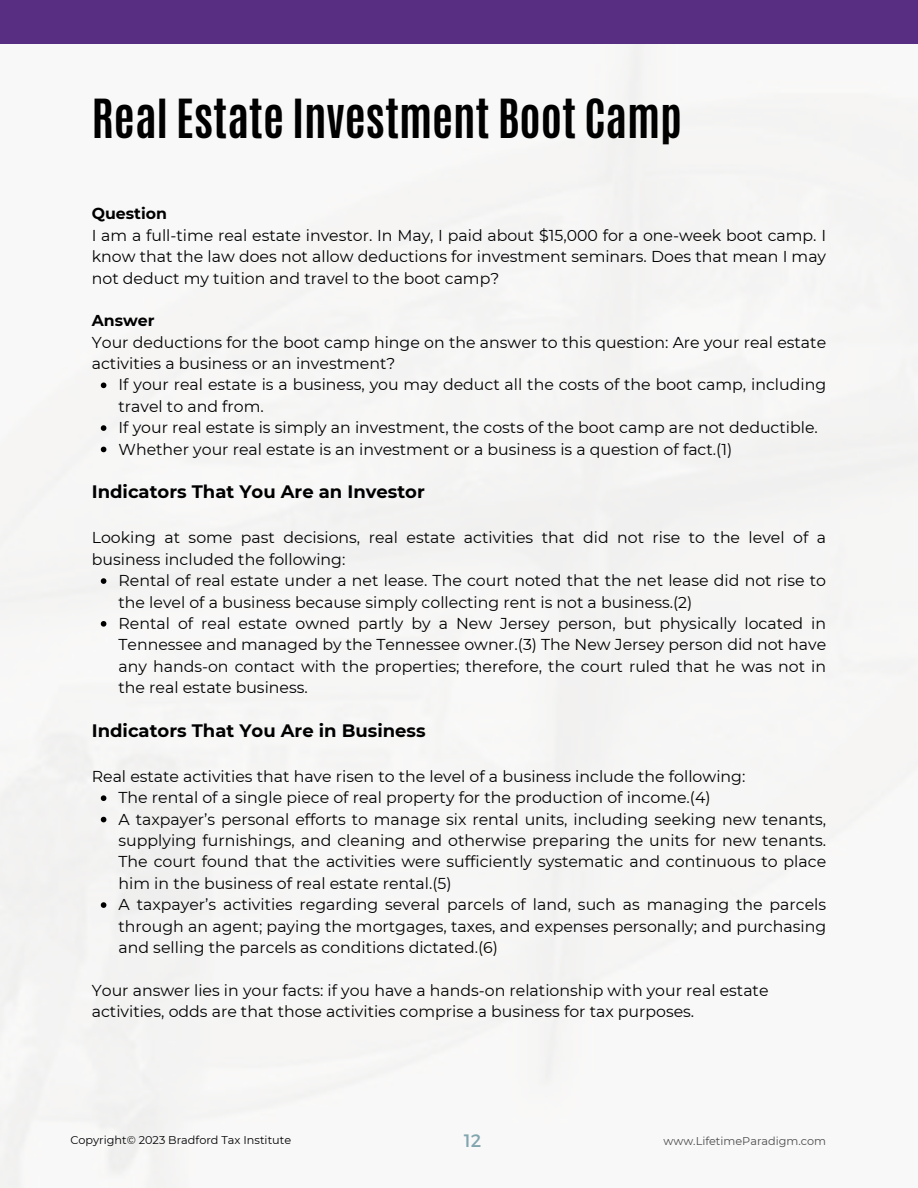
<style>
.page{position:relative;width:918px;height:1188px;background:#fff}
.page>*{position:absolute;margin:0;border:0;box-sizing:border-box;transform-origin:0 0}
.t1{font:700 45px "Antonio";color:#000}
.t2{font:700 18px "Montserrat";color:#000}
.t3{font:18px "Montserrat";color:#4d8290}
.t4{font:15.75px/21.3px "Montserrat";color:#000}
.t5{font:700 15.75px "Montserrat";color:#000}
.t6{font:11.25px "Montserrat";color:#000}
</style>
<div class="page">
<svg style="left:101px;top:383px;width:5px;height:5px"></svg>
<svg style="left:101px;top:425px;width:5px;height:6px"></svg>
<svg style="left:101px;top:447px;width:5px;height:5px"></svg>
<svg style="left:101px;top:578px;width:5px;height:6px"></svg>
<svg style="left:101px;top:621px;width:5px;height:6px"></svg>
<svg style="left:101px;top:795px;width:5px;height:6px"></svg>
<svg style="left:101px;top:817px;width:5px;height:5px"></svg>
<svg style="left:101px;top:902px;width:5px;height:6px"></svg>
<div style="left:0;top:0;width:918px;height:44px;background:#582e82"></div>
<h1 class="t1" style="left:92px;top:86px;width:592px">Real Estate Investment Boot Camp</h1>
<p class="t5" style="left:92px;top:204px;width:77px">Question</p>
<p class="t4" style="left:92px;top:224px;width:736px;text-align:justify">I am a full-time real estate investor. In May, I paid about $15,000 for a one-week boot camp. I know that the law does not allow deductions for investment seminars. Does that mean I may not deduct my tuition and travel to the boot camp?</p>
<p class="t5" style="left:92px;top:311px;width:64px">Answer</p>
<p class="t4" style="left:92px;top:331px;width:736px">Your deductions for the boot camp hinge on the answer to this question: Are your real estate activities a business or an investment?</p>
<p class="t4" style="left:119px;top:374px;width:709px">If your real estate is a business, you may deduct all the costs of the boot camp, including travel to and from.<br>If your real estate is simply an investment, the costs of the boot camp are not deductible.<br>Whether your real estate is an investment or a business is a question of fact.(1)</p>
<p class="t2" style="left:92px;top:481px;width:335px">Indicators That You Are an Investor</p>
<p class="t4" style="left:92px;top:527px;width:736px">Looking at some past decisions, real estate activities that did not rise to the level of a business included the following:</p>
<p class="t4" style="left:119px;top:570px;width:709px">Rental of real estate under a net lease. The court noted that the net lease did not rise to the level of a business because simply collecting rent is not a business.(2)<br>Rental of real estate owned partly by a New Jersey person, but physically located in Tennessee and managed by the Tennessee owner.(3) The New Jersey person did not have any hands-on contact with the properties; therefore, the court ruled that he was not in the real estate business.</p>
<p class="t2" style="left:92px;top:719px;width:335px">Indicators That You Are in Business</p>
<p class="t4" style="left:119px;top:766px;width:709px;text-indent:-27px">Real estate activities that have risen to the level of a business include the following:<br>The rental of a single piece of real property for the production of income.(4)<br>A taxpayer’s personal efforts to manage six rental units, including seeking new tenants, supplying furnishings, and cleaning and otherwise preparing the units for new tenants.<br>The court found that the activities were sufficiently systematic and continuous to place him in the business of real estate rental.(5)<br>A taxpayer’s activities regarding several parcels of land, such as managing the parcels through an agent; paying the mortgages, taxes, and expenses personally; and purchasing and selling the parcels as conditions dictated.(6)</p>
<p class="t4" style="left:92px;top:979px;width:678px">Your answer lies in your facts: if you have a hands-on relationship with your real estate activities, odds are that those activities comprise a business for tax purposes.</p>
<p class="t6" style="left:70px;top:1134px;width:222px">Copyright© 2023 Bradford Tax Institute</p>
<p class="t3" style="left:464px;top:1129px;width:19px">12</p>
<p class="t6" style="left:664px;top:1134px;width:164px">www.LifetimeParadigm.com</p>
</div>
